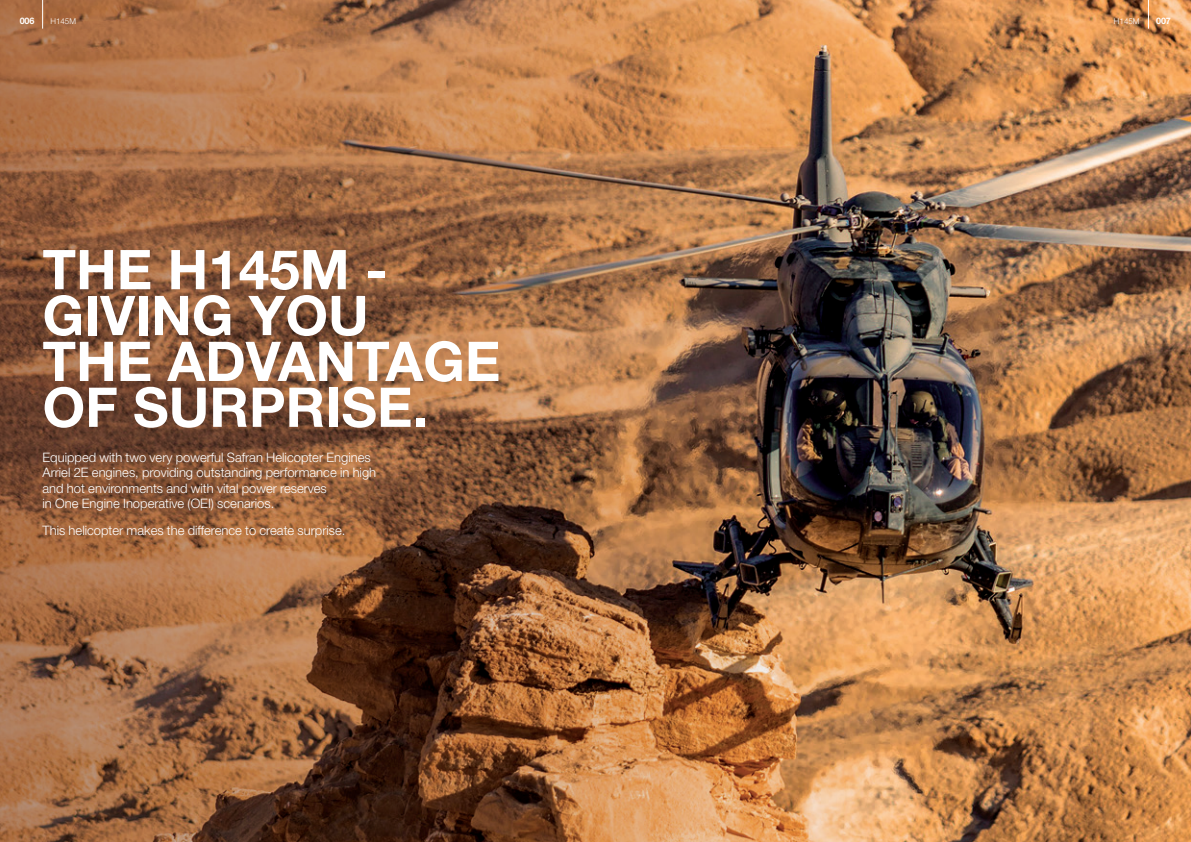
<style>
.page{position:relative;width:1191px;height:842px;background:#fff}
.page>*{position:absolute;margin:0;border:0;box-sizing:border-box;transform-origin:0 0}
.t1{font:700 54.9px/45.9px "Helvetica Neue LT Std";color:#fff}
.t2{font:300 13px/15.6px "Helvetica Neue LT Std";color:#fff}
.t3{font:700 9px "Helvetica Neue LT Std";letter-spacing:-.025em;color:#fff}
.t4{font:300 8px "Helvetica Neue LT Std";color:#fff}
</style>
<div class="page">
<img style="left:893px;top:0;width:298px;height:842px">
<img style="left:0;top:0;width:893px;height:842px">
<svg style="left:42px;top:0;width:1px;height:29px"></svg>
<svg style="left:1148px;top:0;width:1px;height:29px"></svg>
<p class="t3" style="left:20px;top:16px;width:16px">006</p>
<p class="t4" style="left:50px;top:17px;width:27px">H145M</p>
<p class="t4" style="left:1114px;top:17px;width:27px">H145M</p>
<p class="t3" style="left:1156px;top:16px;width:16px">007</p>
<h1 class="t1" style="left:43px;top:245px;width:459px">THE H145M -<br>GIVING YOU<br>THE ADVANTAGE<br>OF SURPRISE.</h1>
<p class="t2" style="left:43px;top:449px;width:335px">Equipped with two very powerful Safran Helicopter Engines Arriel 2E engines, providing outstanding performance in high and hot environments and with vital power reserves<br>in One Engine Inoperative (OEI) scenarios.</p>
<p class="t2" style="left:43px;top:523px;width:304px">This helicopter makes the difference to create surprise.</p>
</div>
